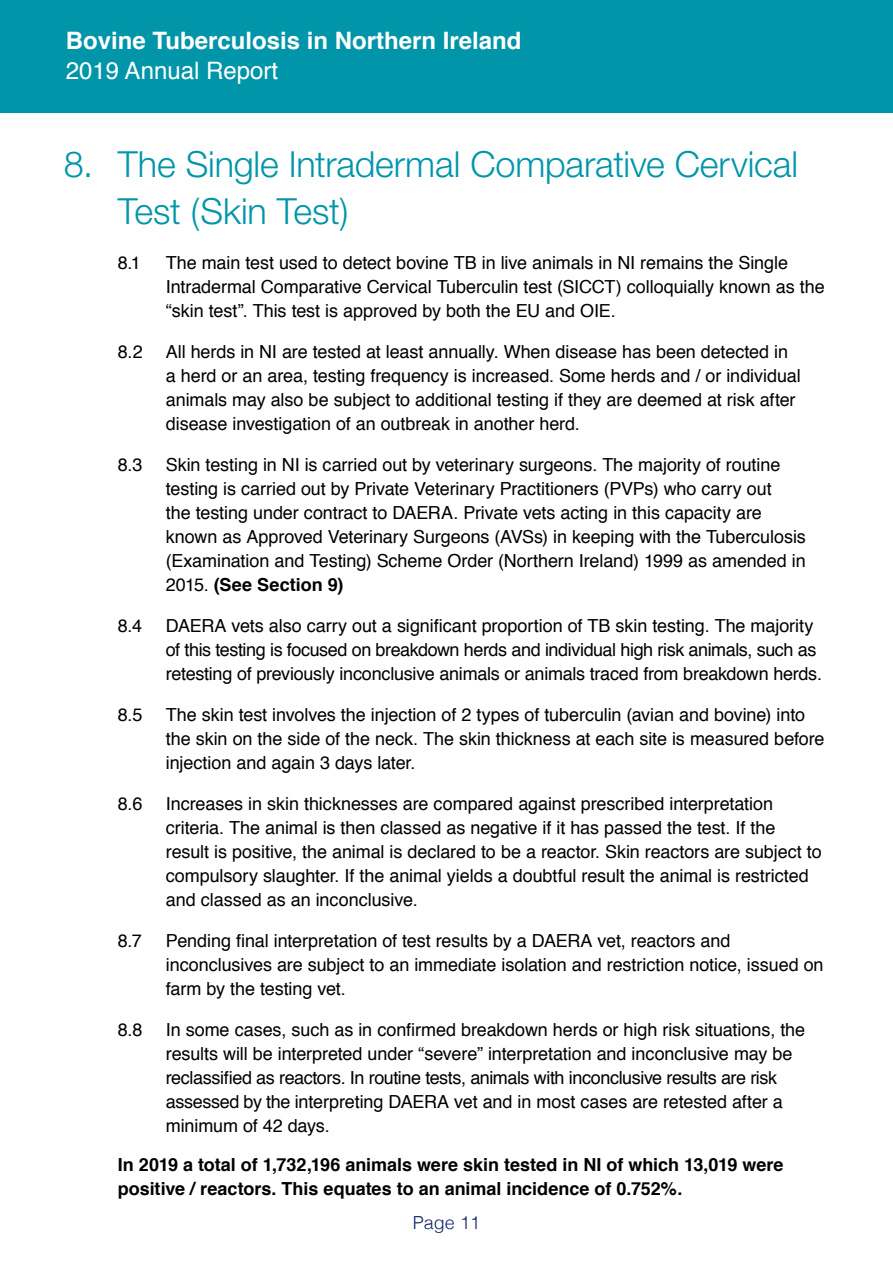
<style>
.page{position:relative;width:893px;height:1263px;background:#fff}
.page>*{position:absolute;margin:0;border:0;box-sizing:border-box;transform-origin:0 0}
._1_1_Header{font:300 36px/46.5px "Helvetica Neue";letter-spacing:-.005em;color:#0095a9}
.t1{font:700 24px "Helvetica";color:#fff}
.t2{font:24px "Helvetica";color:#fff}
._1_3_Body_Text{font:18px/24px "Helvetica";letter-spacing:-.005em;color:#000}
._1_3_Body_Text-2{font:700 18px/24px "Helvetica";color:#000}
.t3{font:300 18px "Helvetica";color:#112469}
.s1{font-weight:700}
</style>
<div class="page">
<div style="left:0;top:0;width:893px;height:113px;background:#0095a9"></div>
<h2 class="t1" style="left:66px;top:21px;width:457px">Bovine Tuberculosis in Northern Ireland</h2>
<h2 class="t2" style="left:66px;top:50px;width:214px">2019 Annual Report</h2>
<p class="_1_1_Header" style="left:118px;top:140px;width:682px;text-indent:-54px">8. The Single Intradermal Comparative Cervical<br>Test (Skin Test)</p>
<p class="_1_3_Body_Text" style="left:118px;top:250px;width:25px">8.1</p>
<p class="_1_3_Body_Text" style="left:166px;top:250px;width:660px">The main test used to detect bovine TB in live animals in NI remains the Single<br>Intradermal Comparative Cervical Tuberculin test (SICCT) colloquially known as the “skin test”. This test is approved by both the EU and OIE.</p>
<p class="_1_3_Body_Text" style="left:118px;top:339px;width:27px">8.2</p>
<p class="_1_3_Body_Text" style="left:166px;top:339px;width:636px">All herds in NI are tested at least annually. When disease has been detected in a herd or an area, testing frequency is increased. Some herds and / or individual animals may also be subject to additional testing if they are deemed at risk after disease investigation of an outbreak in another herd.</p>
<p class="_1_3_Body_Text" style="left:118px;top:452px;width:26px">8.3</p>
<p class="_1_3_Body_Text" style="left:166px;top:452px;width:642px">Skin testing in NI is carried out by veterinary surgeons. The majority of routine testing is carried out by Private Veterinary Practitioners (PVPs) who carry out<br>the testing under contract to DAERA. Private vets acting in this capacity are known as Approved Veterinary Surgeons (AVSs) in keeping with the Tuberculosis (Examination and Testing) Scheme Order (Northern Ireland) 1999 as amended in 2015. <span class="s1">(See Section 9)</span></p>
<p class="_1_3_Body_Text" style="left:118px;top:613px;width:26px">8.4</p>
<p class="_1_3_Body_Text" style="left:166px;top:613px;width:658px">DAERA vets also carry out a significant proportion of TB skin testing. The majority of this testing is focused on breakdown herds and individual high risk animals, such as retesting of previously inconclusive animals or animals traced from breakdown herds.</p>
<p class="_1_3_Body_Text" style="left:118px;top:702px;width:26px">8.5</p>
<p class="_1_3_Body_Text" style="left:166px;top:702px;width:660px">The skin test involves the injection of 2 types of tuberculin (avian and bovine) into the skin on the side of the neck. The skin thickness at each site is measured before injection and again 3 days later.</p>
<p class="_1_3_Body_Text" style="left:118px;top:791px;width:26px">8.6</p>
<p class="_1_3_Body_Text" style="left:166px;top:791px;width:657px">Increases in skin thicknesses are compared against prescribed interpretation criteria. The animal is then classed as negative if it has passed the test. If the result is positive, the animal is declared to be a reactor. Skin reactors are subject to compulsory slaughter. If the animal yields a doubtful result the animal is restricted and classed as an inconclusive.</p>
<p class="_1_3_Body_Text" style="left:118px;top:928px;width:26px">8.7</p>
<p class="_1_3_Body_Text" style="left:166px;top:928px;width:659px">Pending final interpretation of test results by a DAERA vet, reactors and inconclusives are subject to an immediate isolation and restriction notice, issued on farm by the testing vet.</p>
<p class="_1_3_Body_Text" style="left:118px;top:1017px;width:26px">8.8</p>
<p class="_1_3_Body_Text" style="left:166px;top:1017px;width:641px">In some cases, such as in confirmed breakdown herds or high risk situations, the results will be interpreted under “severe” interpretation and inconclusive may be reclassified as reactors. In routine tests, animals with inconclusive results are risk assessed by the interpreting DAERA vet and in most cases are retested after a minimum of 42 days.</p>
<p class="_1_3_Body_Text-2" style="left:118px;top:1153px;width:667px">In 2019 a total of 1,732,196 animals were skin tested in NI of which 13,019 were positive / reactors. This equates to an animal incidence of 0.752%.</p>
<p class="t3" style="left:413px;top:1207px;width:69px">Page 11</p>
</div>
